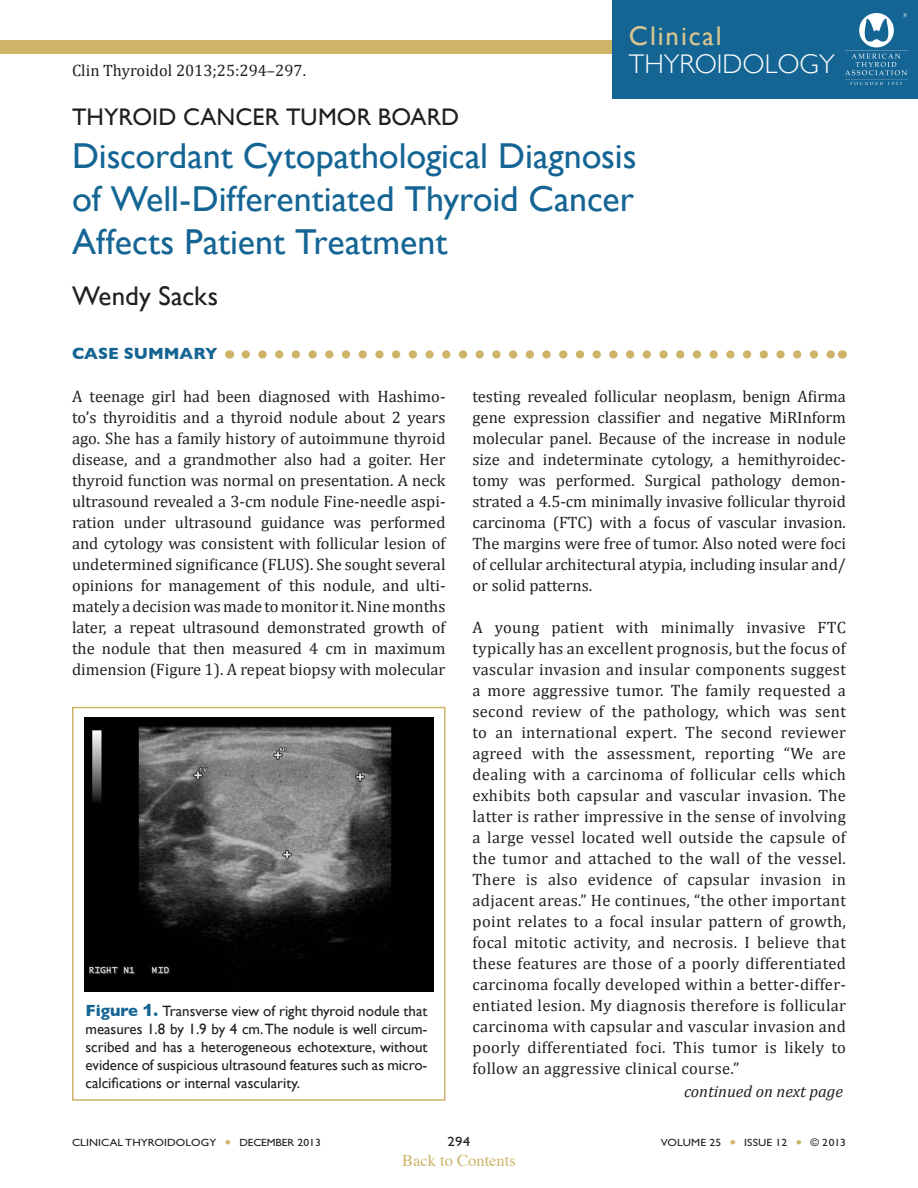
<style>
.page{position:relative;width:918px;height:1188px;background:#fff}
.page>*{position:absolute;margin:0;border:0;box-sizing:border-box;transform-origin:0 0}
.Topic_Header{font:36px/43.2px "Gill Sans";color:#156594;text-align:justify}
.t1{font:300 27px/28.5px "Gill Sans";color:#fff}
.Author{font:27px "Gill Sans";letter-spacing:.005em;color:#231f20}
.Thyroid_Cancer_Tumor{font:24px "Gill Sans";letter-spacing:.005em;color:#231f20}
.body_summary{font:16.5px/21px "Cambria";color:#231f20;text-align:justify}
.body_summary-2{font:italic 16.5px "Cambria";color:#231f20}
.t2{font:16.5px "Times";color:#cdb469}
.Summary_Case_Summary{font:700 16.5px "Gill Sans";color:#156594}
.t3{font:15px/18px "Gill Sans";color:#231f20;text-align:justify}
.t4{font:13.5px "Gill Sans Std";color:#231f20;scale:1.1 1}
.t5{font:10.5px "Gill Sans Std";letter-spacing:.01em;color:#231f20;scale:1.1 1}
.s1{font-weight:400;color:#dac78f}
.s2{font-weight:700;font-size:16.5px;color:#156594}
.s3{font-family:"Arial";font-weight:900;font-size:16.5px;color:#156594}
.s4{color:#cdb469}
</style>
<div class="page">
<div style="left:0;top:40px;width:846px;height:14px;background:#cdb469"></div>
<div style="left:612px;top:0;width:306px;height:99px;background:#156594"></div>
<img style="left:846px;top:14px;width:62px;height:70px">
<svg style="left:246px;top:350px;width:588px;height:9px"></svg>
<img style="left:84px;top:717px;width:350px;height:274px">
<div style="left:72px;top:707px;width:374px;height:394px;border:2px solid #cdb469"></div>
<p class="t1" style="left:629px;top:20px;width:207px"><span class="s1">Clinical<br></span>THYROIDOLOGY</p>
<p class="body_summary" style="left:72px;top:60px;width:236px">Clin Thyroidol 2013;25:294–297.</p>
<p class="Thyroid_Cancer_Tumor" style="left:72px;top:102px;width:389px">THYROID CANCER TUMOR BOARD</p>
<p class="Topic_Header" style="left:72px;top:134px;width:566px">Discordant Cytopathological Diagnosis of Well-Differentiated Thyroid Cancer Affects Patient Treatment</p>
<p class="Author" style="left:72px;top:280px;width:148px">Wendy Sacks</p>
<p class="Summary_Case_Summary" style="left:72px;top:343px;width:147px">CASE SUMMARY</p>
<p class="body_summary" style="left:72px;top:386px;width:375px">A teenage girl had been diagnosed with Hashimo&shy;to’s thyroiditis and a thyroid nodule about 2 years ago. She has a family history of autoimmune thyroid disease, and a grandmother also had a goiter. Her thyroid function was normal on presentation. A neck ultrasound revealed a 3-cm nodule Fine-needle aspi&shy;ration under ultrasound guidance was performed and cytology was consistent with follicular lesion of undetermined significance (FLUS). She sought several opinions for management of this nodule, and ulti&shy;mately a decision was made to monitor it. Nine months later, a repeat ultrasound demonstrated growth of the nodule that then measured 4 cm in maximum dimension (Figure 1). A repeat biopsy with molecular</p>
<p class="body_summary" style="left:472px;top:386px;width:375px">testing revealed follicular neoplasm, benign Afirma gene expression classifier and negative MiRInform molecular panel. Because of the increase in nodule size and indeterminate cytology, a hemithyroidec&shy;tomy was performed. Surgical pathology demon&shy;strated a 4.5-cm minimally invasive follicular thyroid carcinoma (FTC) with a focus of vascular invasion.<br>The margins were free of tumor. Also noted were foci of cellular architectural atypia, including insular and/ or solid patterns.</p>
<p class="body_summary" style="left:472px;top:617px;width:375px">A young patient with minimally invasive FTC typically has an excellent prognosis, but the focus of vascular invasion and insular components suggest a more aggressive tumor. The family requested a second review of the pathology, which was sent to an international expert. The second reviewer agreed with the assessment, reporting “We are dealing with a carcinoma of follicular cells which exhibits both capsular and vascular invasion. The latter is rather impressive in the sense of involving a large vessel located well outside the capsule of the tumor and attached to the wall of the vessel.<br>There is also evidence of capsular invasion in adjacent areas.” He continues, “the other important point relates to a focal insular pattern of growth, focal mitotic activity, and necrosis. I believe that these features are those of a poorly differentiated carcinoma focally developed within a better-differ&shy;entiated lesion. My diagnosis therefore is follicular carcinoma with capsular and vascular invasion and poorly differentiated foci. This tumor is likely to follow an aggressive clinical course.”</p>
<p class="t3" style="left:86px;top:1002px;width:344px"><span class="s2">Figure</span> <span class="s3">1</span><span class="s2">.</span> Transverse view of right thyroid nodule that measures 1.8 by 1.9 by 4 cm. The nodule is well circum&shy;scribed and has a heterogeneous echotexture, without evidence of suspicious ultrasound features such as micro&shy;calcifications or internal vascularity.</p>
<p class="body_summary-2" style="left:684px;top:1081px;width:160px">continued on next page</p>
<p class="t5" style="left:72px;top:1137px;width:228px">CLINICAL THYROIDOLOGY <span class="s4">●</span> DECEMBER 2013</p>
<p class="t4" style="left:448px;top:1134px;width:22px">294</p>
<p class="t5" style="left:661px;top:1137px;width:170px">VOLUME 25 <span class="s4">●</span> ISSUE 12 <span class="s4">●</span> © 2013</p>
<p class="t2" style="left:402px;top:1145px;width:115px">Back to Contents</p>
</div>
